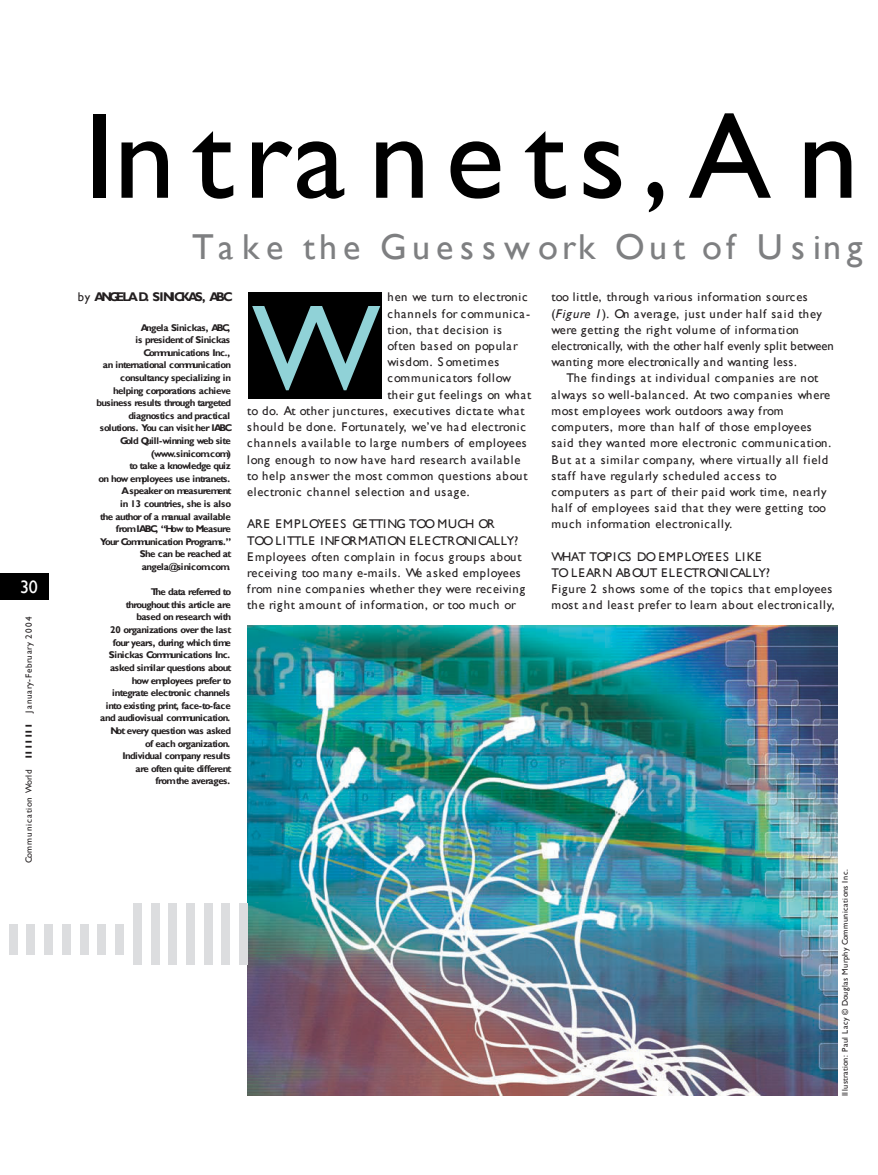
<style>
.page{position:relative;width:878px;height:1175px;background:#fff}
.page>*{position:absolute;margin:0;border:0;box-sizing:border-box;transform-origin:0 0}
.t1{font:123px "Gill Sans";letter-spacing:.125em;color:#000}
.t2{font:123px "Gill Sans";color:#90d2d7}
.t3{font:36px "Gill Sans";letter-spacing:.165em;color:#7e7f81}
.t4{font:18px "Gill Sans";color:#fff}
.t5{font:12.6px/16.2px "Gill Sans";letter-spacing:.07em;color:#231f20}
.t6{font:12.6px/16.2px "Gill Sans";letter-spacing:.035em;color:#231f20}
.t7{font:700 12.6px "Gill Sans";letter-spacing:-.19em;color:#231f20}
.t8{font:700 9.75px/12.6px "Gill Sans";letter-spacing:-.065em;color:#231f20;text-align:right}
.t9{font:9px "Gill Sans";letter-spacing:.085em;color:#231f20}
.t10{font:8.25px "Gill Sans";letter-spacing:.055em;color:#231f20}
.s1{font-weight:400}
.s2{font-style:italic}
</style>
<div class="page">
<div style="left:0;top:573px;width:49px;height:27px;background:#000"></div>
<div style="left:248px;top:292px;width:133px;height:106px;background:#000"></div>
<img style="left:248px;top:625px;width:589px;height:470px">
<div style="left:133px;top:903px;width:9px;height:62px;background:#dcdddf"></div>
<div style="left:151px;top:903px;width:8px;height:62px;background:#dcdddf"></div>
<div style="left:168px;top:903px;width:9px;height:62px;background:#dcdddf"></div>
<div style="left:186px;top:903px;width:9px;height:62px;background:#dcdddf"></div>
<div style="left:204px;top:903px;width:9px;height:62px;background:#dcdddf"></div>
<div style="left:221px;top:903px;width:9px;height:62px;background:#dcdddf"></div>
<div style="left:9px;top:924px;width:9px;height:31px;background:#dcdddf"></div>
<div style="left:27px;top:924px;width:8px;height:31px;background:#dcdddf"></div>
<div style="left:44px;top:924px;width:9px;height:31px;background:#dcdddf"></div>
<div style="left:62px;top:924px;width:9px;height:31px;background:#dcdddf"></div>
<div style="left:80px;top:924px;width:9px;height:31px;background:#dcdddf"></div>
<div style="left:97px;top:924px;width:9px;height:31px;background:#dcdddf"></div>
<div style="left:115px;top:924px;width:9px;height:31px;background:#dcdddf"></div>
<div style="left:239px;top:903px;width:9px;height:62px;background:#dcdddf"></div>
<h3 class="t4" style="left:20px;top:580px;width:19px">30</h3>
<p class="t9" style="left:26px;top:863px;width:248px;rotate:-90deg">Communication World IIIIIII J anuary-February 2004</p>
<h1 class="t1" style="left:84px;top:113px;width:776px">Intranets,An</h1>
<h2 class="t3" style="left:192px;top:234px;width:672px">Take the Guesswork Out of Using</h2>
<p class="t7" style="left:78px;top:293px;width:157px"><span class="s1">b y</span> ANGELA D. SINICKAS, ABC</p>
<p class="t8" style="left:96px;top:322px;width:137px">Angela Sinickas, ABC,<br>is president of Sinickas<br>Communications Inc.,<br>an international communication consultancy specializing in helping corporations achieve business results through targeted diagnostics and practical solutions. You can visit her IABC<br>Gold Quill-winning web site (www.sinicom.com)<br>to take a knowledge quiz<br>on how employees use intranets.<br>Aspeaker on measurement<br>in 13 countries, she is also<br>the author of a manual available fromIABC, “How to Measure<br>Your Communication Programs.”<br>She can be reached at angela@sinicom.com.</p>
<p class="t8" style="left:100px;top:586px;width:133px">The data referred to<br>throughout this article are based on research with<br>20 organizations over the last four years, during which time<br>Sinickas Communications Inc. asked similar questions about how employees prefer to integrate electronic channels into existing print, face-to-face and audiovisual communication.<br>Not every question was asked<br>of each organization.<br>Individual company results<br>are often quite different fromthe averages.</p>
<p class="t6" style="left:387px;top:290px;width:142px">hen we turn to electronic</p>
<p class="t5" style="left:387px;top:307px;width:144px">channels for communica-</p>
<p class="t5" style="left:387px;top:323px;width:116px">tion, that decision is</p>
<p class="t5" style="left:387px;top:339px;width:132px">often based on popular</p>
<p class="t5" style="left:387px;top:355px;width:113px">wisdom. Sometimes</p>
<p class="t5" style="left:387px;top:371px;width:125px">communicators follow</p>
<p class="t5" style="left:387px;top:388px;width:145px">their gut feelings on what</p>
<p class="t6" style="left:247px;top:404px;width:279px">to do. At other junctures, executives dictate what</p>
<p class="t5" style="left:247px;top:420px;width:280px">should be done. Fortunately, we’ve had electronic</p>
<p class="t5" style="left:247px;top:436px;width:281px">channels available to large numbers of employees</p>
<p class="t5" style="left:247px;top:452px;width:275px">long enough to now have hard research available</p>
<p class="t5" style="left:247px;top:469px;width:282px">to help answer the most common questions about</p>
<p class="t5" style="left:247px;top:485px;width:224px">electronic channel selection and usage.</p>
<p class="t5" style="left:247px;top:517px;width:279px">ARE EMPLOYEES GETTING TOOMUCH OR<br>TOO LITTLE INFORMATION ELECTRONICALLY?<br>Employees often complain in focus groups about receiving too many e-mails. We asked employees from nine companies whether they were receiving the right amount of information, or too much or</p>
<h1 class="t2" style="left:252px;top:305px;width:130px">W</h1>
<p class="t6" style="left:551px;top:290px;width:284px">too little, through various information sources (<span class="s2">Figure1</span>). On average, just under half said they were getting the right volume of information electronically, with the other half evenly split between wanting more electronically and wanting less.</p>
<p class="t5" style="left:551px;top:371px;width:281px;text-indent:15px">The findings at individual companies are not always so well-balanced. At two companies where most employees work outdoors away from computers, more than half of those employees said they wanted more electronic communication.<br>But at a similar company, where virtually all field staff have regularly scheduled access to computers as part of their paid work time, nearly half of employees said that they were getting too much information electronically.</p>
<p class="t5" style="left:551px;top:550px;width:284px">WHAT TOPICS DOEMPLOYEES LIKE<br>TO LEARN ABOUT ELECTRONICALLY?<br>Figure 2 shows some of the topics that employees most and least prefer to learn about electronically,</p>
<p class="t10" style="left:842px;top:1096px;width:228px;rotate:-90deg">Illustration: Paul Lacy © Douglas Murphy Communications Inc.</p>
</div>
